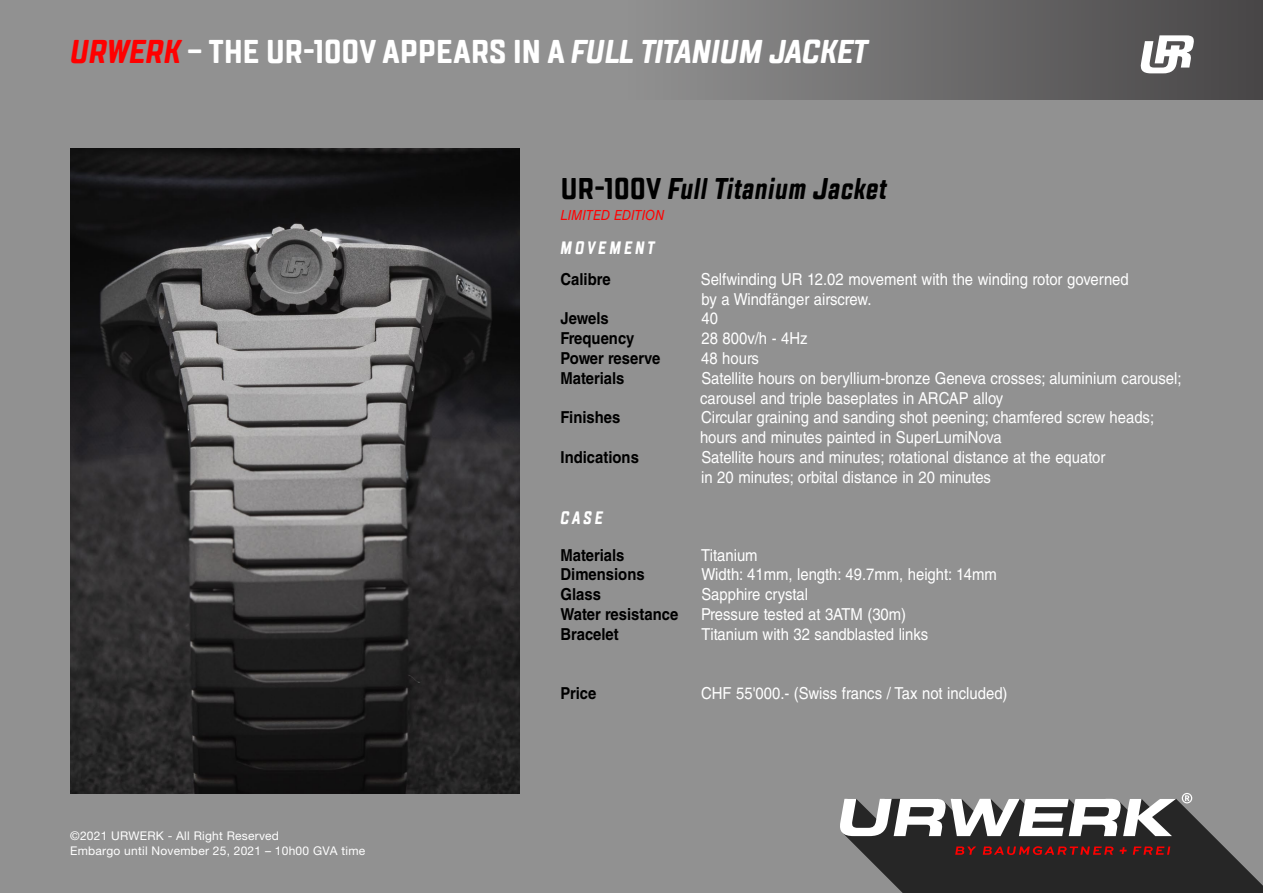
<style>
.page{position:relative;width:1263px;height:893px;background:#919191}
.page>*{position:absolute;margin:0;border:0;box-sizing:border-box;transform-origin:0 0}
.t1{font:700 33px "TT Lakes Compressed";letter-spacing:-.01em;color:#fff}
.t2{font:italic 700 30px "TT Lakes Compressed";letter-spacing:-.01em;color:#000}
.t3{font:italic 700 18px "TT Lakes Compressed";letter-spacing:.18em;color:#fff;scale:.9 1}
.t4{font:16.5px/19.8px "Helvetica LT Std";color:#fff;scale:.9 1}
.t5{font:700 16.5px "Helvetica LT Std";color:#000;scale:.9 1}
.t6{font:italic 13.95px "Helvetica LT Std";color:#f00;scale:.92 1}
.t7{font:12px/14.4px "Helvetica Neue LT Std";letter-spacing:.02em;color:#fff}
.s1{font-style:italic;color:#f00}
.s2{font-style:italic}
.s3{font-style:normal}
</style>
<div class="page">
<svg style="left:713px;top:0;width:550px;height:99px;background:#676667"></svg>
<svg style="left:1140px;top:35px;width:54px;height:38px;background:#bbbabb"></svg>
<svg style="left:840px;top:793px;width:423px;height:100px"></svg>
<img style="left:70px;top:149px;width:449px;height:645px">
<h1 class="t1" style="left:70px;top:31px;width:799px"><span class="s1">URWERK</span> – THE UR-100V APPEARS IN A <span class="s2">FULL TITANIUM JACKET</span></h1>
<h2 class="t2" style="left:560px;top:170px;width:328px"><span class="s3">UR-100V</span> Full Titanium Jacket</h2>
<p class="t6" style="left:560px;top:207px;width:115px">LIMITED EDITION</p>
<p class="t3" style="left:560px;top:236px;width:106px">MOVEMENT</p>
<p class="t5" style="left:560px;top:269px;width:57px">Calibre</p>
<p class="t4" style="left:701px;top:269px;width:477px">Selfwinding UR 12.02 movement with the winding rotor governed by a Windfänger airscrew.</p>
<p class="t5" style="left:560px;top:309px;width:55px">Jewels</p>
<p class="t4" style="left:702px;top:309px;width:20px">40</p>
<p class="t5" style="left:560px;top:328px;width:84px">Frequency</p>
<p class="t4" style="left:702px;top:329px;width:119px">28 800v/h - 4Hz</p>
<p class="t5" style="left:560px;top:348px;width:113px">Power reserve</p>
<p class="t4" style="left:701px;top:348px;width:66px">48 hours</p>
<p class="t5" style="left:560px;top:368px;width:73px">Materials</p>
<p class="t4" style="left:700px;top:368px;width:536px">Satellite hours on beryllium-bronze Geneva crosses; aluminium carousel; carousel and triple baseplates in ARCAP alloy</p>
<p class="t5" style="left:560px;top:408px;width:68px">Finishes</p>
<p class="t4" style="left:700px;top:408px;width:506px">Circular graining and sanding shot peening; chamfered screw heads; hours and minutes painted in SuperLumiNova</p>
<p class="t5" style="left:560px;top:447px;width:89px">Indications</p>
<p class="t4" style="left:701px;top:447px;width:451px">Satellite hours and minutes; rotational distance at the equator in 20 minutes; orbital distance in 20 minutes</p>
<p class="t3" style="left:560px;top:506px;width:49px">CASE</p>
<p class="t5" style="left:560px;top:545px;width:73px">Materials</p>
<p class="t4" style="left:701px;top:545px;width:64px">Titanium</p>
<p class="t5" style="left:560px;top:565px;width:95px">Dimensions</p>
<p class="t4" style="left:702px;top:565px;width:330px">Width: 41mm, length: 49.7mm, height: 14mm</p>
<p class="t5" style="left:560px;top:584px;width:46px">Glass</p>
<p class="t4" style="left:702px;top:584px;width:120px">Sapphire crystal</p>
<p class="t5" style="left:560px;top:604px;width:132px">Water resistance</p>
<p class="t4" style="left:701px;top:604px;width:229px">Pressure tested at 3ATM (30m)</p>
<p class="t5" style="left:560px;top:624px;width:66px">Bracelet</p>
<p class="t4" style="left:702px;top:624px;width:253px">Titanium with 32 sandblasted links</p>
<p class="t7" style="left:70px;top:829px;width:297px">©2021 URWERK - All Right Reserved<br>Embargo until November 25, 2021 – 10h00 GVA time</p>
<p class="t5" style="left:560px;top:683px;width:41px">Price</p>
<p class="t4" style="left:701px;top:683px;width:342px">CHF 55'000.- (Swiss francs / Tax not included)</p>
</div>
